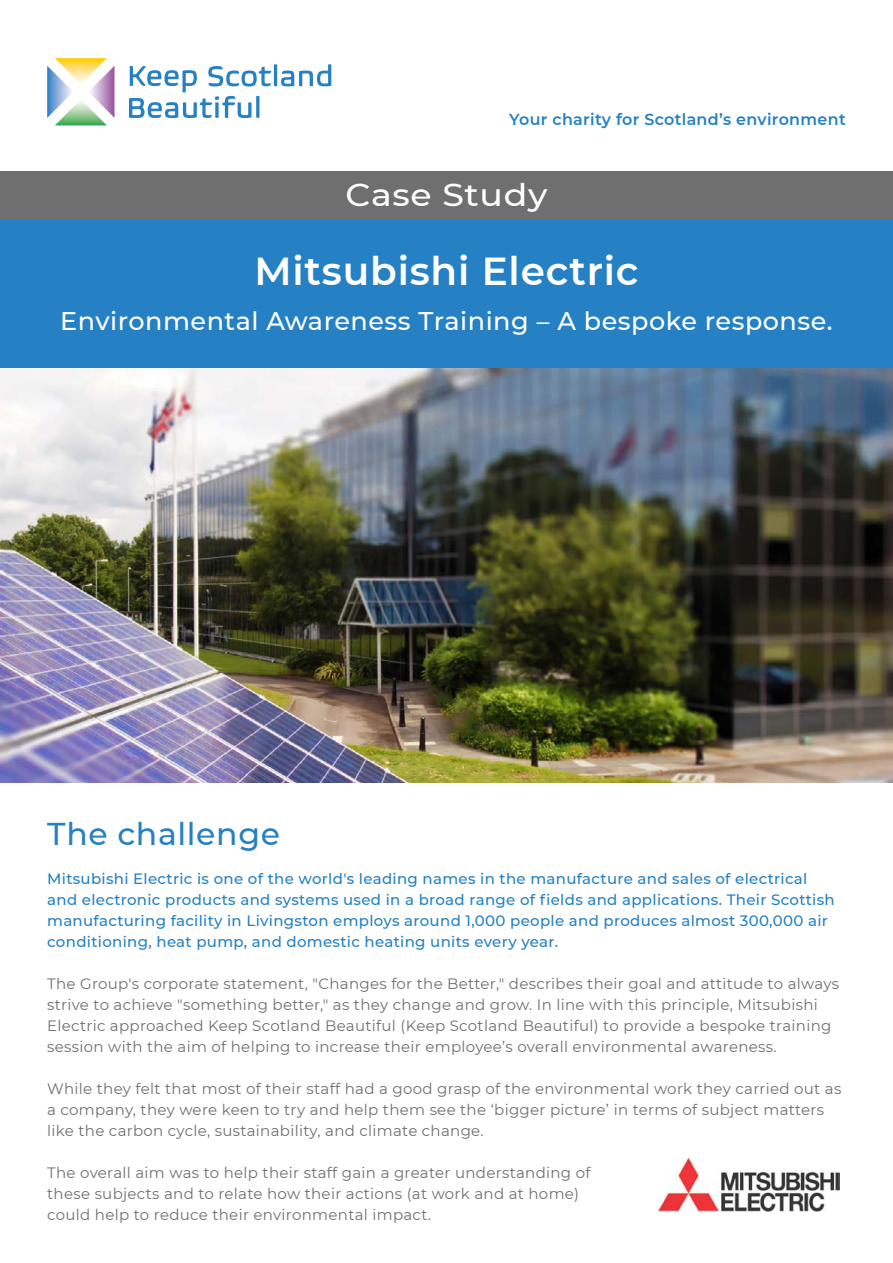
<style>
.page{position:relative;width:893px;height:1263px;background:#fff}
.page>*{position:absolute;margin:0;border:0;box-sizing:border-box;transform-origin:0 0}
.t1{font:600 39px "Montserrat";letter-spacing:.02em;color:#fff}
.t2{font:500 31.5px "Montserrat";letter-spacing:.02em;color:#2581c4}
.t3{font:500 31.5px "Montserrat";letter-spacing:.02em;color:#fff;scale:1.1 1}
.t4{font:500 25.5px "Montserrat";letter-spacing:.02em;color:#fff}
.t5{font:600 15.9px "Montserrat";letter-spacing:.02em;color:#2581c4}
.t6{font:15px/21px "Montserrat";letter-spacing:.02em;color:#706f6f}
.t7{font:500 15px/21px "Montserrat";letter-spacing:.02em;color:#2581c4}
</style>
<div class="page">
<svg style="left:47px;top:58px;width:67px;height:67px"></svg>
<svg style="left:129px;top:64px;width:202px;height:54px"></svg>
<div style="left:0;top:218px;width:893px;height:151px;background:#2581c4"></div>
<div style="left:0;top:171px;width:893px;height:47px;background:#706f6f"></div>
<img style="left:0;top:369px;width:893px;height:413px">
<img style="left:658px;top:1158px;width:181px;height:54px">
<p class="t5" style="left:509px;top:109px;width:338px">Your charity for Scotland’s environment</p>
<h2 class="t3" style="left:345px;top:172px;width:185px">Case Study</h2>
<h1 class="t1" style="left:255px;top:243px;width:385px">Mitsubishi Electric</h1>
<h3 class="t4" style="left:60px;top:303px;width:774px">Environmental Awareness Training – A bespoke response.</h3>
<h2 class="t2" style="left:47px;top:812px;width:234px">The challenge</h2>
<p class="t7" style="left:47px;top:868px;width:789px">Mitsubishi Electric is one of the world's leading names in the manufacture and sales of electrical and electronic products and systems used in a broad range of fields and applications. Their Scottish manufacturing facility in Livingston employs around 1,000 people and produces almost 300,000 air conditioning, heat pump, and domestic heating units every year.</p>
<p class="t6" style="left:47px;top:973px;width:793px">The Group's corporate statement, "Changes for the Better," describes their goal and attitude to always strive to achieve "something better," as they change and grow. In line with this principle, Mitsubishi Electric approached Keep Scotland Beautiful (Keep Scotland Beautiful) to provide a bespoke training session with the aim of helping to increase their employee’s overall environmental awareness.</p>
<p class="t6" style="left:47px;top:1078px;width:796px">While they felt that most of their staff had a good grasp of the environmental work they carried out as a company, they were keen to try and help them see the ‘bigger picture’ in terms of subject matters like the carbon cycle, sustainability, and climate change.</p>
<p class="t6" style="left:47px;top:1162px;width:545px">The overall aim was to help their staff gain a greater understanding of these subjects and to relate how their actions (at work and at home) could help to reduce their environmental impact.</p>
</div>
